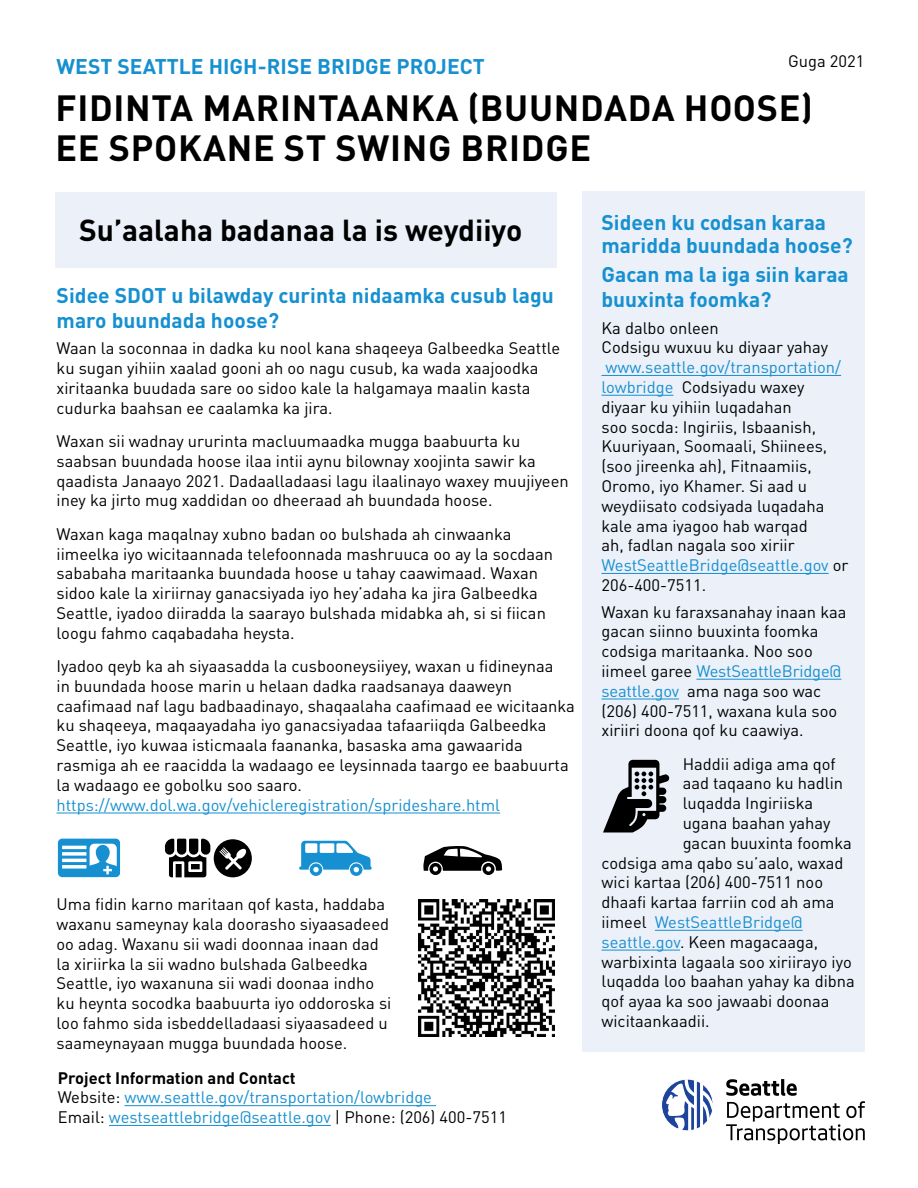
<style>
.page{position:relative;width:918px;height:1188px;background:#fff}
.page>*{position:absolute;margin:0;border:0;box-sizing:border-box;transform-origin:0 0}
.t1{font:700 36px/40.5px "DIN Pro";letter-spacing:.02em;color:#000}
.t2{font:700 30px "DINOT";color:#000}
.t3{font:700 21px/25.2px "DIN Pro";color:#1690d0}
.t4{font:16.5px/19.8px "DINOT";color:#000}
.t5{font:16.5px "DINOT";color:#1690d0}
.t6{font:700 16.5px "DINOT";color:#000}
.s1{color:#000}
.s2{color:#1690d0}
</style>
<div class="page">
<div style="left:582px;top:191px;width:283px;height:860px;background:#ebf0f9"></div>
<div style="left:55px;top:193px;width:501px;height:75px;background:#ebf0f9"></div>
<hr style="left:57px;top:813px;width:443px;height:1px;background:#1690d0">
<hr style="left:125px;top:1105px;width:311px;height:1px;background:#1690d0">
<hr style="left:109px;top:1125px;width:222px;height:1px;background:#1690d0">
<hr style="left:602px;top:375px;width:239px;height:1px;background:#1690d0">
<hr style="left:602px;top:395px;width:72px;height:1px;background:#1690d0">
<hr style="left:602px;top:573px;width:227px;height:1px;background:#1690d0">
<hr style="left:696px;top:679px;width:145px;height:1px;background:#1690d0">
<hr style="left:602px;top:699px;width:77px;height:1px;background:#1690d0">
<hr style="left:655px;top:930px;width:148px;height:1px;background:#1690d0">
<hr style="left:602px;top:950px;width:78px;height:1px;background:#1690d0">
<svg style="left:299px;top:841px;width:73px;height:35px"></svg>
<svg style="left:58px;top:839px;width:62px;height:38px"></svg>
<div style="left:214px;top:839px;width:38px;height:38px;background:#000;border-radius:50%"></div>
<svg style="left:219px;top:847px;width:28px;height:23px"></svg>
<svg style="left:165px;top:839px;width:45px;height:38px"></svg>
<svg style="left:423px;top:846px;width:80px;height:29px"></svg>
<img style="left:418px;top:900px;width:137px;height:136px">
<svg style="left:603px;top:760px;width:66px;height:72px"></svg>
<svg style="left:726px;top:1079px;width:139px;height:65px"></svg>
<div style="left:662px;top:1079px;width:51px;height:52px;background:#1c449c;border-radius:50%"></div>
<svg style="left:666px;top:1079px;width:47px;height:52px"></svg>
<h1 class="t3" style="left:57px;top:51px;width:430px">WEST SEATTLE HIGH-RISE BRIDGE PROJECT</h1>
<p class="t4" style="left:788px;top:51px;width:78px">Guga 2021</p>
<h1 class="t1" style="left:55px;top:83px;width:759px">FIDINTA MARINTAANKA (BUUNDADA HOOSE)<br>EE SPOKANE ST SWING BRIDGE</h1>
<h1 class="t2" style="left:79px;top:210px;width:445px">Su’aalaha badanaa la is weydiiyo</h1>
<h2 class="t3" style="left:57px;top:280px;width:499px">Sidee SDOT u bilawday curinta nidaamka cusub lagu maro buundada hoose?</h2>
<p class="t4" style="left:57px;top:338px;width:505px">Waan la soconnaa in dadka ku nool kana shaqeeya Galbeedka Seattle ku sugan yihiin xaalad gooni ah oo nagu cusub, ka wada xaajoodka xiritaanka buudada sare oo sidoo kale la halgamaya maalin kasta cudurka baahsan ee caalamka ka jira.</p>
<p class="t4" style="left:57px;top:431px;width:514px">Waxan sii wadnay ururinta macluumaadka mugga baabuurta ku saabsan buundada hoose ilaa intii aynu bilownay xoojinta sawir ka qaadista Janaayo 2021. Dadaalladaasi lagu ilaalinayo waxey muujiyeen iney ka jirto mug xaddidan oo dheeraad ah buundada hoose.</p>
<p class="t4" style="left:57px;top:524px;width:498px">Waxan kaga maqalnay xubno badan oo bulshada ah cinwaanka iimeelka iyo wicitaannada telefoonnada mashruuca oo ay la socdaan sababaha maritaanka buundada hoose u tahay caawimaad. Waxan sidoo kale la xiriirnay ganacsiyada iyo hey’adaha ka jira Galbeedka Seattle, iyadoo diiradda la saarayo bulshada midabka ah, si si fiican loogu fahmo caqabadaha heysta.</p>
<p class="t4" style="left:57px;top:656px;width:520px">Iyadoo qeyb ka ah siyaasadda la cusbooneysiiyey, waxan u fidineynaa<br>in buundada hoose marin u helaan dadka raadsanaya daaweyn caafimaad naf lagu badbaadinayo, shaqaalaha caafimaad ee wicitaanka ku shaqeeya, maqaayadaha iyo ganacsiyadaa tafaariiqda Galbeedka Seattle, iyo kuwaa isticmaala faananka, basaska ama gawaarida rasmiga ah ee raacidda la wadaago ee leysinnada taargo ee baabuurta la wadaago ee gobolku soo saaro.</p>
<p class="t5" style="left:57px;top:794px;width:445px">https://www.dol.wa.gov/vehicleregistration/sprideshare.html</p>
<p class="t4" style="left:57px;top:894px;width:336px">Uma fidin karno maritaan qof kasta, haddaba waxanu sameynay kala doorasho siyaasadeed oo adag. Waxanu sii wadi doonnaa inaan dad la xiriirka la sii wadno bulshada Galbeedka Seattle, iyo waxanuna sii wadi doonaa indho ku heynta socodka baabuurta iyo oddoroska si loo fahmo sida isbeddelladaasi siyaasadeed u saameynayaan mugga buundada hoose.</p>
<h4 class="t6" style="left:58px;top:1067px;width:239px">Project Information and Contact</h4>
<p class="t5" style="left:58px;top:1087px;width:376px"><span class="s1">Website:</span> www.seattle.gov/transportation/lowbridge</p>
<p class="t5" style="left:58px;top:1107px;width:451px"><span class="s1">Email:</span> westseattlebridge@seattle.gov <span class="s1">| Phone: (206) 400-7511</span></p>
<h2 class="t3" style="left:602px;top:209px;width:253px;line-height:22.5px">Sideen ku codsan karaa maridda buundada hoose?</h2>
<h2 class="t3" style="left:602px;top:259px;width:249px">Gacan ma la iga siin karaa buuxinta foomka?</h2>
<p class="t4" style="left:602px;top:317px;width:228px">Ka dalbo onleen<br>Codsigu wuxuu ku diyaar yahay</p>
<p class="t4" style="left:602px;top:357px;width:248px"><span class="s2">www.seattle.gov/transportation/ lowbridge</span> Codsiyadu waxey diyaar ku yihiin luqadahan<br>soo socda: Ingiriis, Isbaanish,<br>Kuuriyaan, Soomaali, Shiinees, (soo jireenka ah), Fitnaamiis,<br>Oromo, iyo Khamer. Si aad u weydiisato codsiyada luqadaha kale ama iyagoo hab warqad<br>ah, fadlan nagala soo xiriir<br><span class="s2">WestSeattleBridge@seattle.gov</span> or<br>206-400-7511.</p>
<p class="t4" style="left:602px;top:601px;width:246px">Waxan ku faraxsanahay inaan kaa gacan siinno buuxinta foomka codsiga maritaanka. Noo soo iimeel garee <span class="s2">WestSeattleBridge@ seattle.gov</span> ama naga soo wac</p>
<p class="t4" style="left:602px;top:700px;width:237px">(206) 400-7511, waxana kula soo xiriiri doona qof ku caawiya.</p>
<p class="t4" style="left:683px;top:753px;width:162px">Haddii adiga ama qof aad taqaano ku hadlin luqadda Ingiriiska ugana baahan yahay</p>
<p class="t4" style="left:602px;top:833px;width:255px;text-indent:81px">gacan buuxinta foomka codsiga ama qabo su’aalo, waxad wici kartaa (206) 400-7511 noo dhaafi kartaa farriin cod ah ama iimeel <span class="s2">WestSeattleBridge@ seattle.gov</span>. Keen magacaaga, warbixinta lagaala soo xiriirayo iyo luqadda loo baahan yahay ka dibna qof ayaa ka soo jawaabi doonaa wicitaankaadii.</p>
</div>
